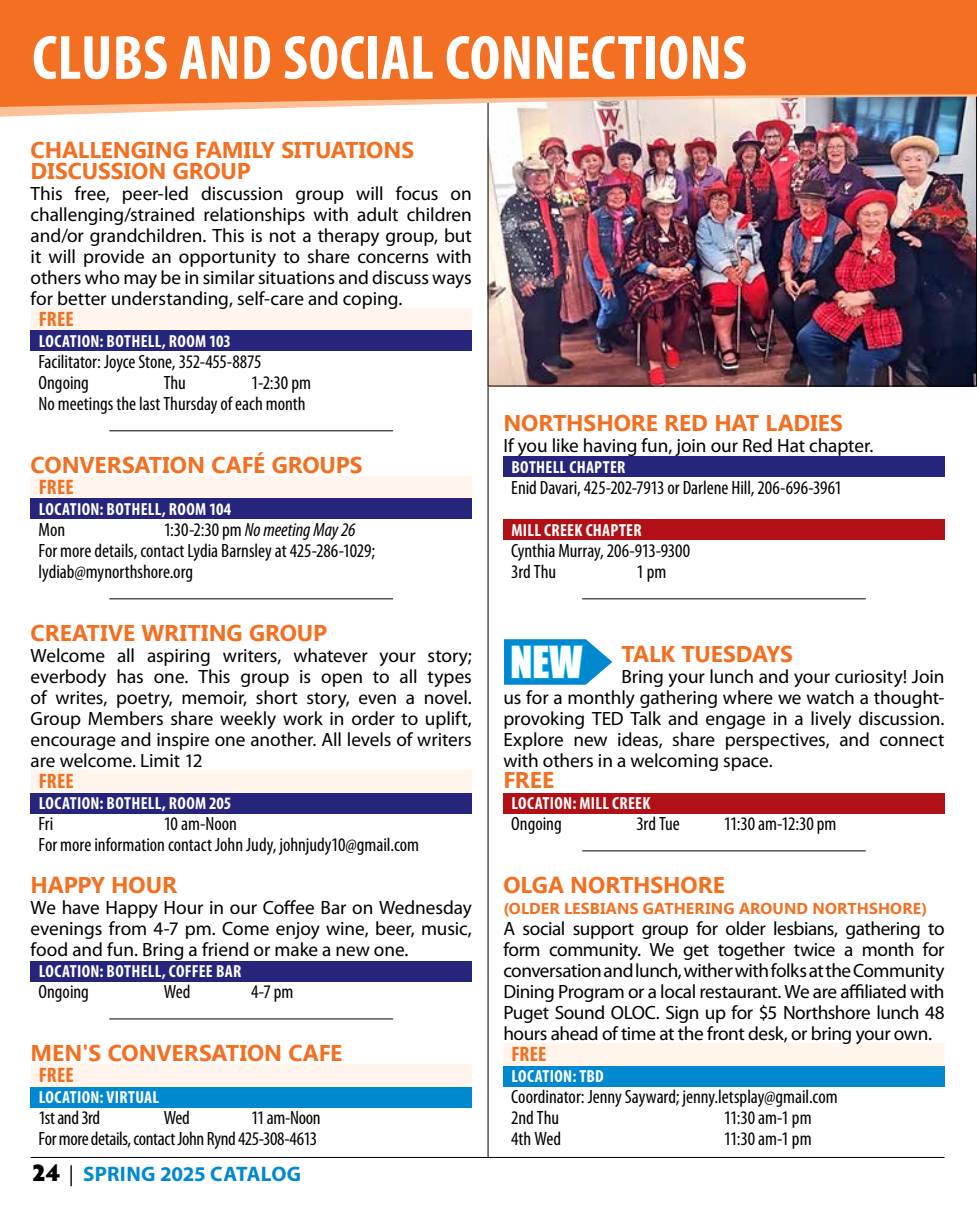
<style>
.page{position:relative;width:977px;height:1213px;background:#fff}
.page>*{position:absolute;margin:0;border:0;box-sizing:border-box;transform-origin:0 0}
.t1{font:700 condensed 63px "Myriad Pro";letter-spacing:.005em;color:#fff}
.t2{font:40.43px "Impact";color:#fff}
.t3{font:700 22.75px/21px "Ebrima";letter-spacing:-.005em;color:#f36f21}
.t4{font:700 condensed 21px "Myriad Pro";letter-spacing:.01em;color:#f36f21}
.t5{font:700 21px "Myriad Pro";letter-spacing:.005em;color:#0089cf}
.t6{font:19.25px/21px "Myriad Pro";letter-spacing:-.005em;color:#000;text-align:justify}
.t7{font:condensed 19.25px/21px "Myriad Pro";color:#000}
.t8{font:condensed 19.25px/21px "Myriad Pro";letter-spacing:-.02em;color:#000;text-align:right}
.t9{font:700 condensed 17.5px "Myriad Pro";letter-spacing:.02em;color:#fff}
.t10{font:700 15.75px "Ebrima";letter-spacing:.01em;color:#f36f21}
.s1{font-style:italic}
.s2{font-family:"Hypatia Sans Pro";font-weight:900;font-size:24.5px;color:#000}
.s3{font-weight:400;color:#000}
</style>
<div class="page">
<hr style="left:31px;top:1157px;width:913px;height:1px;background:#000">
<hr style="left:487px;top:19px;width:1px;height:1138px;background:#000">
<div style="left:31px;top:308px;width:441px;height:23px;background:#fff5ed"></div>
<div style="left:31px;top:331px;width:441px;height:20px;background:#26247b"></div>
<hr style="left:109px;top:430px;width:284px;height:1px;background:#000">
<div style="left:31px;top:476px;width:441px;height:23px;background:#fff5ed"></div>
<div style="left:31px;top:499px;width:441px;height:20px;background:#26247b"></div>
<hr style="left:109px;top:598px;width:284px;height:1px;background:#000">
<div style="left:31px;top:770px;width:441px;height:23px;background:#fff5ed"></div>
<div style="left:31px;top:793px;width:441px;height:20px;background:#26247b"></div>
<div style="left:31px;top:961px;width:441px;height:20px;background:#26247b"></div>
<hr style="left:109px;top:1018px;width:284px;height:1px;background:#000">
<div style="left:31px;top:1064px;width:441px;height:23px;background:#fff5ed"></div>
<div style="left:31px;top:1087px;width:441px;height:20px;background:#0089cf"></div>
<div style="left:503px;top:457px;width:441px;height:20px;background:#26247b"></div>
<div style="left:503px;top:520px;width:441px;height:20px;background:#b11116"></div>
<hr style="left:582px;top:598px;width:283px;height:1px;background:#000">
<div style="left:503px;top:793px;width:441px;height:20px;background:#b11116"></div>
<hr style="left:582px;top:850px;width:283px;height:1px;background:#000">
<div style="left:503px;top:1043px;width:441px;height:23px;background:#fff5ed"></div>
<div style="left:503px;top:1066px;width:441px;height:20px;background:#0089cf"></div>
<svg style="left:504px;top:639px;width:108px;height:46px;background:#219dd9"></svg>
<img style="left:489px;top:120px;width:485px;height:264px">
<img style="left:0;top:109px;width:976px;height:11px">
<svg style="left:0;top:0;width:976px;height:109px;background:#f0762e"></svg>
<h1 class="t1" style="left:32px;top:18px;width:716px">CLUBS AND SOCIAL CONNECTIONS</h1>
<p class="t3" style="left:31px;top:138px;width:385px">CHALLENGING FAMILY SITUATIONS<br>DISCUSSION GROUP</p>
<p class="t6" style="left:31px;top:182px;width:443px">This free, peer-led discussion group will focus on challenging/strained relationships with adult children and/or grandchildren. This is not a therapy group, but it will provide an opportunity to share concerns with others who may be in similar situations and discuss ways for better understanding, self-care and coping.</p>
<p class="t4" style="left:39px;top:305px;width:37px">FREE</p>
<p class="t9" style="left:39px;top:330px;width:194px">LOCATION: BOTHELL, ROOM 103</p>
<p class="t7" style="left:38px;top:350px;width:224px">Facilitator: Joyce Stone, 352-455-8875<br>Ongoing</p>
<p class="t7" style="left:164px;top:371px;width:24px">Thu</p>
<p class="t7" style="left:38px;top:371px;width:274px;text-align:right">1-2:30 pm<br>No meetings the last Thursday of each month</p>
<p class="t3" style="left:31px;top:453px;width:333px">CONVERSATION CAFÉ GROUPS</p>
<p class="t4" style="left:39px;top:473px;width:37px">FREE</p>
<p class="t9" style="left:39px;top:498px;width:194px">LOCATION: BOTHELL, ROOM 104</p>
<p class="t7" style="left:38px;top:518px;width:28px">Mon</p>
<p class="t7" style="left:38px;top:518px;width:338px;text-indent:125px">1:30-2:30 pm <span class="s1">No meeting May 26<br></span>For more details, contact Lydia Barnsley at 425-286-1029; lydiab@mynorthshore.org</p>
<p class="t3" style="left:31px;top:621px;width:298px">CREATIVE WRITING GROUP</p>
<p class="t6" style="left:31px;top:644px;width:443px">Welcome all aspiring writers, whatever your story; everbody has one. This group is open to all types of writes, poetry, memoir, short story, even a novel.<br>Group Members share weekly work in order to uplift, encourage and inspire one another. All levels of writers are welcome. Limit 12</p>
<p class="t4" style="left:39px;top:767px;width:37px">FREE</p>
<p class="t9" style="left:39px;top:792px;width:194px">LOCATION: BOTHELL, ROOM 205</p>
<p class="t7" style="left:38px;top:812px;width:16px">Fri</p>
<p class="t7" style="left:38px;top:812px;width:382px;text-indent:125px">10 am-Noon<br>For more information contact John Judy, johnjudy10@gmail.com</p>
<p class="t3" style="left:31px;top:873px;width:148px">HAPPY HOUR</p>
<p class="t6" style="left:31px;top:896px;width:443px">We have Happy Hour in our Coffee Bar on Wednesday evenings from 4-7 pm. Come enjoy wine, beer, music, food and fun. Bring a friend or make a new one.</p>
<p class="t9" style="left:39px;top:960px;width:204px">LOCATION: BOTHELL, COFFEE BAR</p>
<p class="t7" style="left:38px;top:980px;width:52px">Ongoing</p>
<p class="t7" style="left:164px;top:980px;width:28px">Wed</p>
<p class="t7" style="left:251px;top:980px;width:44px">4-7 pm</p>
<p class="t3" style="left:31px;top:1041px;width:313px">MEN'S CONVERSATION CAFE</p>
<p class="t4" style="left:39px;top:1061px;width:37px">FREE</p>
<p class="t9" style="left:39px;top:1086px;width:122px">LOCATION: VIRTUAL</p>
<p class="t8" style="left:38px;top:1106px;width:63px">1st and 3rd</p>
<p class="t7" style="left:164px;top:1106px;width:28px">Wed</p>
<p class="t8" style="left:38px;top:1106px;width:283px">11 am-Noon<br>For more details, contact John Rynd 425-308-4613</p>
<p class="t5" style="left:32px;top:1160px;width:271px"><span class="s2">24</span> <span class="s3">|</span> SPRING 2025 CATALOG</p>
<p class="t3" style="left:503px;top:411px;width:341px">NORTHSHORE RED HAT LADIES</p>
<p class="t6" style="left:503px;top:434px;width:371px">If you like having fun, join our Red Hat chapter.</p>
<p class="t9" style="left:511px;top:456px;width:116px">BOTHELL CHAPTER</p>
<p class="t7" style="left:511px;top:476px;width:332px">Enid Davari, 425-202-7913 or Darlene Hill, 206-696-3961</p>
<p class="t9" style="left:511px;top:519px;width:132px">MILL CREEK CHAPTER</p>
<p class="t7" style="left:511px;top:539px;width:180px">Cynthia Murray, 206-913-9300<br>3rd Thu</p>
<p class="t7" style="left:636px;top:560px;width:32px">1 pm</p>
<p class="t3" style="left:621px;top:642px;width:173px">TALK TUESDAYS</p>
<p class="t6" style="left:503px;top:665px;width:443px;text-indent:118px">Bring your lunch and your curiosity! Join us for a monthly gathering where we watch a thought&shy;provoking TED Talk and engage in a lively discussion.<br>Explore new ideas, share perspectives, and connect with others in a welcoming space.</p>
<p class="t3" style="left:503px;top:768px;width:52px">FREE</p>
<p class="t9" style="left:511px;top:792px;width:141px">LOCATION: MILL CREEK</p>
<p class="t7" style="left:511px;top:812px;width:52px">Ongoing</p>
<p class="t7" style="left:636px;top:812px;width:45px">3rd Tue</p>
<p class="t7" style="left:724px;top:812px;width:114px">11:30 am-12:30 pm</p>
<h2 class="t2" style="left:510px;top:631px;width:73px">NEW</h2>
<p class="t3" style="left:503px;top:873px;width:223px">OLGA NORTHSHORE</p>
<p class="t10" style="left:503px;top:895px;width:425px">(OLDER LESBIANS GATHERING AROUND NORTHSHORE)</p>
<p class="t6" style="left:503px;top:917px;width:443px">A social support group for older lesbians, gathering to form community. We get together twice a month for conversation and lunch, wither with folks at the Community Dining Program or a local restaurant. We are affiliated with Puget Sound OLOC. Sign up for $5 Northshore lunch 48 hours ahead of time at the front desk, or bring your own.</p>
<p class="t4" style="left:511px;top:1040px;width:37px">FREE</p>
<p class="t9" style="left:511px;top:1065px;width:94px">LOCATION: TBD</p>
<p class="t7" style="left:511px;top:1085px;width:328px">Coordinator: Jenny Sayward; jenny.letsplay@gmail.com<br>2nd Thu</p>
<p class="t7" style="left:724px;top:1106px;width:89px">11:30 am-1 pm</p>
<p class="t7" style="left:511px;top:1127px;width:52px">4th Wed</p>
<p class="t7" style="left:724px;top:1127px;width:89px">11:30 am-1 pm</p>
</div>
